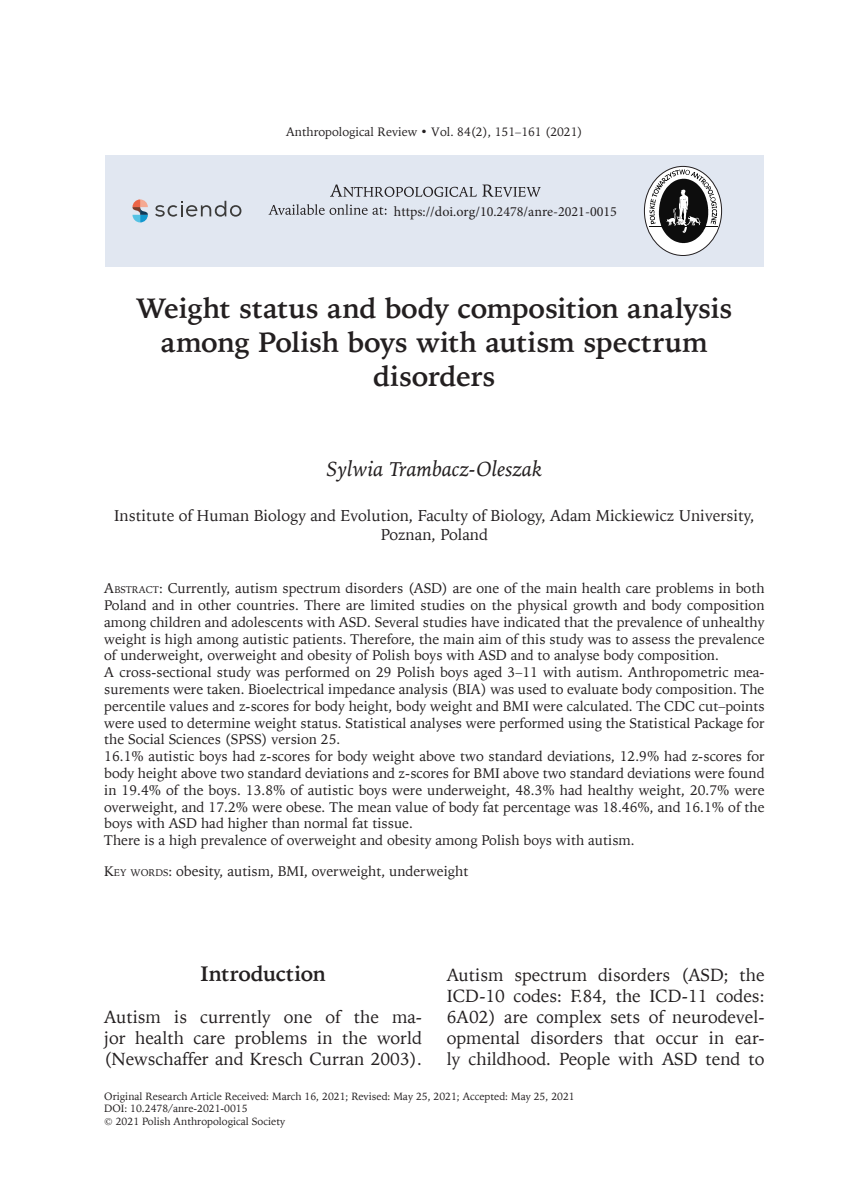
<style>
.page{position:relative;width:844px;height:1191px;background:#fff}
.page>*{position:absolute;margin:0;border:0;box-sizing:border-box;transform-origin:0 0}
.Tytuł{font:700 28px/33.6px "Iowan Old St EU";letter-spacing:-.015em;color:#231f20;text-align:center}
.Autor{font:italic 21px "Iowan Old St EU";color:#231f20}
.Podtytuł_1_na_począt{font:700 21px "Iowan Old St EU";letter-spacing:-.01em;color:#231f20}
.pierwszy{font:17.5px/21px "Iowan Old St EU";color:#231f20;text-align:justify}
.Adres{font:15.75px/18.9px "Iowan Old St EU";color:#231f20;text-align:center}
.Abstract{font:14px/16.8px "Iowan Old St EU";color:#231f20;text-align:justify}
.Key_words{font:14px "Iowan Old St EU";color:#231f20}
.t1{font:14px "Minion Pro";color:#231f20}
.Winietka{font:12.25px "Iowan Old St EU";color:#231f20}
.DOI{font:10.5px "Iowan Old St EU";color:#231f20}
.s1{font-style:inherit}
.s2{font-size:9.8px}
</style>
<div class="page">
<div style="left:105px;top:155px;width:658px;height:112px;background:#e1e7f1"></div>
<svg style="left:330px;top:184px;width:210px;height:13px"></svg>
<svg style="left:268px;top:204px;width:118px;height:11px"></svg>
<svg style="left:132px;top:199px;width:16px;height:23px"></svg>
<svg style="left:155px;top:201px;width:86px;height:16px"></svg>
<svg style="left:644px;top:166px;width:77px;height:89px"></svg>
<svg style="left:649px;top:169px;width:67px;height:74px;background:#828283"></svg>
<hr style="left:648px;top:226px;width:68px;height:1px;background:#0d0d0d">
<p class="Winietka" style="left:286px;top:124px;width:298px">Anthropological Review • Vol. 84(2), 151–161 (2021)</p>
<p class="t1" style="left:394px;top:202px;width:224px">https://doi.org/10.2478/anre-2021-0015</p>
<p class="Tytuł" style="left:136px;top:293px;width:598px">Weight status and body composition analysis among Polish boys with autism spectrum disorders</p>
<p class="Autor" style="left:326px;top:455px;width:218px">Sylwia Trambacz-Oleszak</p>
<p class="Adres" style="left:114px;top:506px;width:641px">Institute of Human Biology and Evolution, Faculty of Biology, Adam Mickiewicz University,<br>Poznan, Poland</p>
<p class="Abstract" style="left:104px;top:580px;width:661px"><span class="s1">A</span><span class="s2">BSTRACT</span>: Currently, autism spectrum disorders (ASD) are one of the main health care problems in both Poland and in other countries. There are limited studies on the physical growth and body composition among children and adolescents with ASD. Several studies have indicated that the prevalence of unhealthy weight is high among autistic patients. Therefore, the main aim of this study was to assess the prevalence of underweight, overweight and obesity of Polish boys with ASD and to analyse body composition.</p>
<p class="Abstract" style="left:104px;top:664px;width:661px">A cross-sectional study was performed on 29 Polish boys aged 3–11 with autism. Anthropometric mea&shy;surements were taken. Bioelectrical impedance analysis (BIA) was used to evaluate body composition. The percentile values and z-scores for body height, body weight and BMI were calculated. The CDC cut–points were used to determine weight status. Statistical analyses were performed using the Statistical Package for the Social Sciences (SPSS) version 25.</p>
<p class="Abstract" style="left:104px;top:748px;width:661px">16.1% autistic boys had z-scores for body weight above two standard deviations, 12.9% had z-scores for body height above two standard deviations and z-scores for BMI above two standard deviations were found in 19.4% of the boys. 13.8% of autistic boys were underweight, 48.3% had healthy weight, 20.7% were overweight, and 17.2% were obese. The mean value of body fat percentage was 18.46%, and 16.1% of the boys with ASD had higher than normal fat tissue.</p>
<p class="Abstract" style="left:104px;top:832px;width:532px">There is a high prevalence of overweight and obesity among Polish boys with autism.</p>
<p class="Key_words" style="left:104px;top:862px;width:365px"><span class="s1">K</span><span class="s2">EY WORDS</span>: obesity, autism, BMI, overweight, underweight</p>
<p class="Podtytuł_1_na_począt" style="left:200px;top:960px;width:127px">Introduction</p>
<p class="pierwszy" style="left:104px;top:1006px;width:319px">Autism is currently one of the ma&shy;jor health care problems in the world (Newschaffer and Kresch Curran 2003).</p>
<p class="pierwszy" style="left:446px;top:964px;width:319px">Autism spectrum disorders (ASD; the ICD-10 codes: F.84, the ICD-11 codes:<br>6A02) are complex sets of neurodevel&shy;opmental disorders that occur in ear&shy;ly childhood. People with ASD tend to</p>
<p class="DOI" style="left:104px;top:1089px;width:472px">Original Research Article Received: March 16, 2021; Revised: May 25, 2021; Accepted: May 25, 2021</p>
<p class="DOI" style="left:104px;top:1102px;width:145px">DOI: 10.2478/anre-2021-0015</p>
<p class="DOI" style="left:104px;top:1114px;width:182px">© 2021 Polish Anthropological Society</p>
</div>
